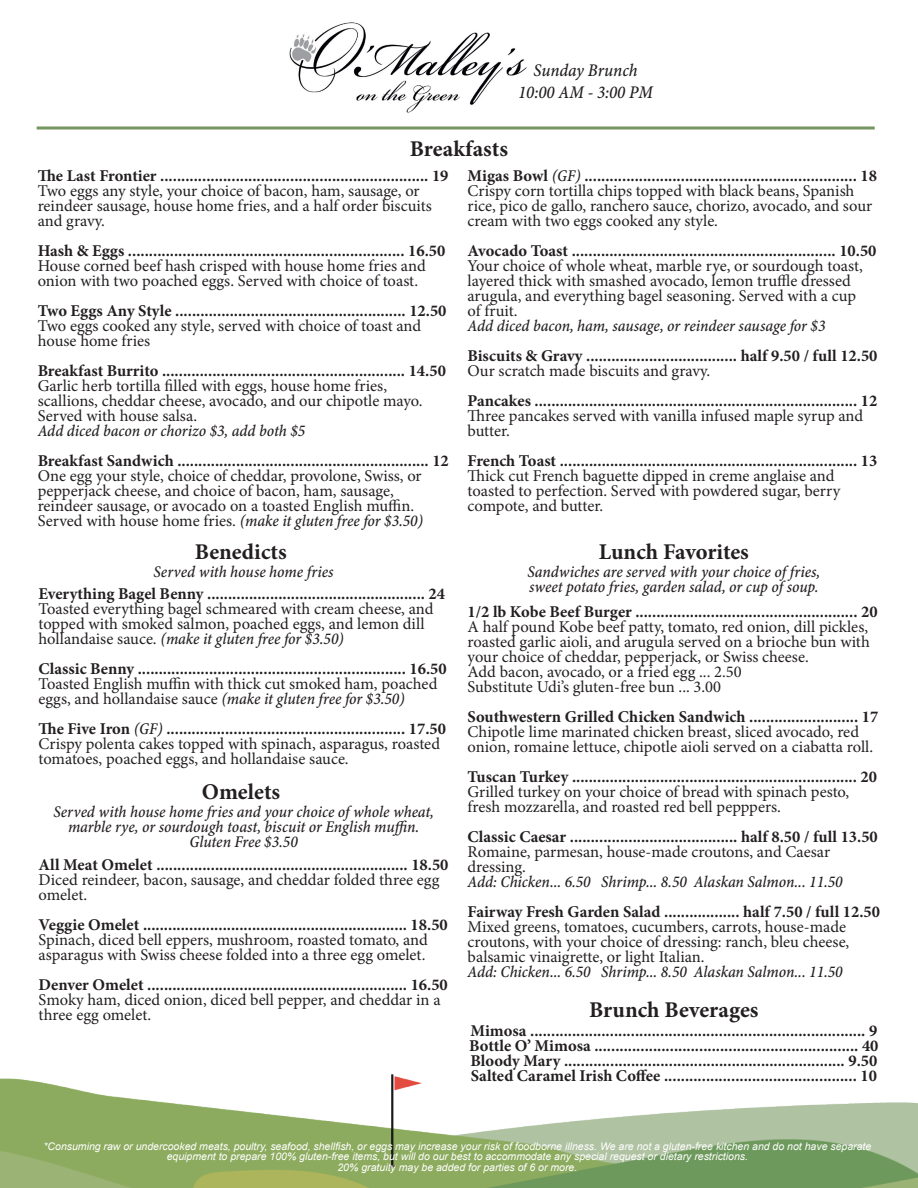
<style>
.page{position:relative;width:918px;height:1188px;background:#fff}
.page>*{position:absolute;margin:0;border:0;box-sizing:border-box;transform-origin:0 0}
.t1{font:700 22.5px "Minion Pro";color:#231f20}
.t2{font:18px "Minion Pro Medium Cn It Capt";letter-spacing:-.005em;color:#231f20}
.t3{font:16.5px/15px "Minion Pro";color:#231f20}
.t4{font:700 16.5px "Minion Pro";color:#231f20}
.t5{font:16.5px/15px "Minion Pro Medium Cn It Capt";letter-spacing:-.005em;color:#231f20;text-align:center}
.t6{font:italic 10.5px "Arial";color:#fff}
.s1{font-family:"Minion Pro Medium Cn It Capt"}
.s2{font-family:"Minion Pro Medium Cn It Capt";font-weight:400}
</style>
<div class="page">
<img style="left:289px;top:22px;width:238px;height:91px">
<img style="left:0;top:1074px;width:918px;height:114px">
<hr style="left:37px;top:127px;width:838px;height:3px;background:#749661">
<p class="t2" style="left:534px;top:58px;width:106px">Sunday Brunch</p>
<p class="t2" style="left:518px;top:80px;width:136px">10:00 AM - 3:00 PM</p>
<p class="t1" style="left:410px;top:133px;width:100px">Breakfasts</p>
<p class="t4" style="left:38px;top:164px;width:412px">The Last Frontier ................................................................ 19</p>
<p class="t3" style="left:38px;top:183px;width:396px">Two eggs any style, your choice of bacon, ham, sausage, or reindeer sausage, house home fries, and a half order biscuits and gravy.</p>
<p class="t4" style="left:38px;top:239px;width:409px">Hash &amp; Eggs .................................................................. 16.50</p>
<p class="t3" style="left:38px;top:258px;width:390px">House corned beef hash crisped with house home fries and onion with two poached eggs. Served with choice of toast.</p>
<p class="t4" style="left:38px;top:299px;width:410px">Two Eggs Any Style ....................................................... 12.50</p>
<p class="t3" style="left:38px;top:318px;width:385px">Two eggs cooked any style, served with choice of toast and house home fries</p>
<p class="t4" style="left:38px;top:359px;width:410px">Breakfast Burrito .......................................................... 14.50</p>
<p class="t3" style="left:38px;top:378px;width:351px">Garlic herb tortilla filled with eggs, house home fries,</p>
<p class="t3" style="left:38px;top:393px;width:386px">scallions, cheddar cheese, avocado, and our chipotle mayo.<br>Served with house salsa.</p>
<p class="t5" style="left:38px;top:423px;width:269px">Add diced bacon or chorizo $3, add both $5</p>
<p class="t4" style="left:38px;top:449px;width:413px">Breakfast Sandwich ............................................................ 12</p>
<p class="t3" style="left:38px;top:468px;width:385px">One egg your style, choice of cheddar, provolone, Swiss, or pepperjack cheese, and choice of bacon, ham, sausage,</p>
<p class="t3" style="left:38px;top:498px;width:387px">reindeer sausage, or avocado on a toasted English muffin.<br>Served with house home fries. <span class="s1">(make it gluten free for $3.50)</span></p>
<p class="t1" style="left:195px;top:536px;width:94px">Benedicts</p>
<p class="t5" style="left:154px;top:564px;width:182px">Served with house home fries</p>
<p class="t4" style="left:38px;top:582px;width:408px">Everything Bagel Benny .................................................... 24</p>
<p class="t3" style="left:38px;top:601px;width:397px">Toasted everything bagel schmeared with cream cheese, and topped with smoked salmon, poached eggs, and lemon dill hollandaise sauce. <span class="s1">(make it gluten free for $3.50)</span></p>
<p class="t4" style="left:38px;top:657px;width:410px">Classic Benny ................................................................ 16.50</p>
<p class="t3" style="left:38px;top:676px;width:400px">Toasted English muffin with thick cut smoked ham, poached eggs, and hollandaise sauce <span class="s1">(make it gluten free for $3.50)</span></p>
<p class="t4" style="left:38px;top:717px;width:409px">The Five Iron <span class="s2">(GF)</span> ......................................................... 17.50</p>
<p class="t3" style="left:38px;top:736px;width:403px">Crispy polenta cakes topped with spinach, asparagus, roasted tomatoes, poached eggs, and hollandaise sauce.</p>
<p class="t1" style="left:202px;top:776px;width:80px">Omelets</p>
<p class="t5" style="left:53px;top:804px;width:382px">Served with house home fries and your choice of whole wheat, marble rye, or sourdough toast, biscuit or English muffin.</p>
<p class="t5" style="left:190px;top:834px;width:110px">Gluten Free $3.50</p>
<p class="t4" style="left:39px;top:853px;width:411px">All Meat Omelet ............................................................ 18.50</p>
<p class="t3" style="left:39px;top:872px;width:402px">Diced reindeer, bacon, sausage, and cheddar folded three egg omelet.</p>
<p class="t4" style="left:39px;top:913px;width:411px">Veggie Omelet ............................................................... 18.50</p>
<p class="t3" style="left:39px;top:932px;width:391px">Spinach, diced bell eppers, mushroom, roasted tomato, and asparagus with Swiss cheese folded into a three egg omelet.</p>
<p class="t4" style="left:39px;top:973px;width:411px">Denver Omelet .............................................................. 16.50</p>
<p class="t3" style="left:39px;top:992px;width:403px">Smoky ham, diced onion, diced bell pepper, and cheddar in a three egg omelet.</p>
<p class="t4" style="left:468px;top:164px;width:411px">Migas Bowl <span class="s2">(GF)</span> ................................................................. 18</p>
<p class="t3" style="left:468px;top:183px;width:406px">Crispy corn tortilla chips topped with black beans, Spanish rice, pico de gallo, ranchero sauce, chorizo, avocado, and sour cream with two eggs cooked any style.</p>
<p class="t4" style="left:468px;top:239px;width:410px">Avocado Toast ............................................................... 10.50</p>
<p class="t3" style="left:468px;top:258px;width:397px">Your choice of whole wheat, marble rye, or sourdough toast, layered thick with smashed avocado, lemon truffle dressed arugula, and everything bagel seasoning. Served with a cup</p>
<p class="t3" style="left:468px;top:303px;width:51px">of fruit.</p>
<p class="t5" style="left:468px;top:318px;width:359px">Add diced bacon, ham, sausage, or reindeer sausage for $3</p>
<p class="t4" style="left:468px;top:344px;width:411px">Biscuits &amp; Gravy .................................... half 9.50 / full 12.50</p>
<p class="t3" style="left:468px;top:363px;width:244px">Our scratch made biscuits and gravy.</p>
<p class="t4" style="left:468px;top:389px;width:411px">Pancakes ............................................................................. 12</p>
<p class="t3" style="left:468px;top:408px;width:397px">Three pancakes served with vanilla infused maple syrup and butter.</p>
<p class="t4" style="left:468px;top:449px;width:411px">French Toast ....................................................................... 13</p>
<p class="t3" style="left:468px;top:468px;width:369px">Thick cut French baguette dipped in creme anglaise and</p>
<p class="t3" style="left:468px;top:483px;width:374px">toasted to perfection. Served with powdered sugar, berry</p>
<p class="t3" style="left:468px;top:498px;width:137px">compote, and butter.</p>
<p class="t1" style="left:599px;top:536px;width:151px">Lunch Favorites</p>
<p class="t5" style="left:528px;top:564px;width:294px">Sandwiches are served with your choice of fries,</p>
<p class="t5" style="left:529px;top:579px;width:291px">sweet potato fries, garden salad, or cup of soup.</p>
<p class="t4" style="left:468px;top:601px;width:412px">1/2 lb Kobe Beef Burger ..................................................... 20</p>
<p class="t3" style="left:468px;top:620px;width:404px;text-align:justify">A half pound Kobe beef patty, tomato, red onion, dill pickles, roasted garlic aioli, and arugula served on a brioche bun with your choice of cheddar, pepperjack, or Swiss cheese.</p>
<p class="t3" style="left:468px;top:665px;width:276px">Add bacon, avocado, or a fried egg ... 2.50</p>
<p class="t3" style="left:468px;top:680px;width:255px">Substitute Udi’s gluten-free bun ... 3.00</p>
<p class="t4" style="left:468px;top:706px;width:412px">Southwestern Grilled Chicken Sandwich .......................... 17</p>
<p class="t3" style="left:468px;top:725px;width:407px">Chipotle lime marinated chicken breast, sliced avocado, red onion, romaine lettuce, chipotle aioli served on a ciabatta roll.</p>
<p class="t4" style="left:468px;top:766px;width:411px">Tuscan Turkey .................................................................... 20</p>
<p class="t3" style="left:468px;top:785px;width:383px">Grilled turkey on your choice of bread with spinach pesto, fresh mozzarella, and roasted red bell pepppers.</p>
<p class="t4" style="left:468px;top:826px;width:412px">Classic Caesar ........................................ half 8.50 / full 13.50</p>
<p class="t3" style="left:468px;top:845px;width:364px">Romaine, parmesan, house-made croutons, and Caesar</p>
<p class="t3" style="left:468px;top:860px;width:60px">dressing.</p>
<p class="t5" style="left:468px;top:875px;width:377px">Add: Chicken... 6.50 Shrimp... 8.50 Alaskan Salmon... 11.50</p>
<p class="t4" style="left:468px;top:901px;width:414px">Fairway Fresh Garden Salad .................. half 7.50 / full 12.50</p>
<p class="t3" style="left:468px;top:920px;width:380px">Mixed greens, tomatoes, cucumbers, carrots, house-made</p>
<p class="t3" style="left:468px;top:935px;width:383px">croutons, with your choice of dressing: ranch, bleu cheese, balsamic vinaigrette, or light Italian.</p>
<p class="t5" style="left:468px;top:965px;width:377px">Add: Chicken... 6.50 Shrimp... 8.50 Alaskan Salmon... 11.50</p>
<p class="t1" style="left:589px;top:994px;width:171px">Brunch Beverages</p>
<p class="t4" style="left:470px;top:1019px;width:408px">Mimosa ................................................................................ 9</p>
<p class="t4" style="left:469px;top:1034px;width:411px">Bottle O’ Mimosa ............................................................... 40</p>
<p class="t4" style="left:470px;top:1049px;width:408px">Bloody Mary ................................................................... 9.50</p>
<p class="t4" style="left:471px;top:1064px;width:408px">Salted Caramel Irish Coffee .............................................. 10</p>
<p class="t6" style="left:44px;top:1139px;width:829px">*Consuming raw or undercooked meats, poultry, seafood, shellfish, or eggs may increase your risk of foodborne illness. We are not a gluten-free kitchen and do not have separate</p>
<p class="t6" style="left:167px;top:1150px;width:583px">equipment to prepare 100% gluten-free items, but will do our best to accommodate any special request or dietary restrictions.</p>
<p class="t6" style="left:337px;top:1160px;width:241px">20% gratuity may be added for parties of 6 or more.</p>
</div>
